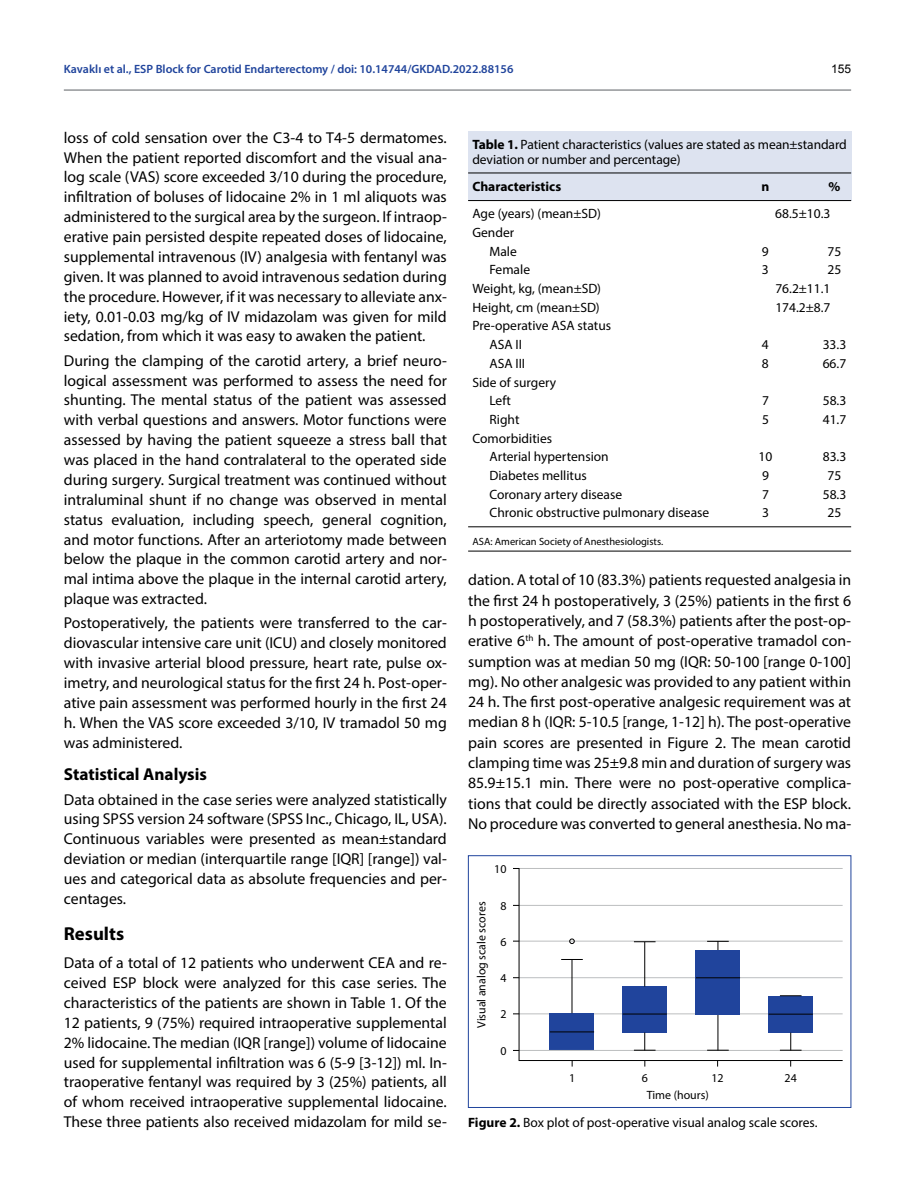
<style>
.page{position:relative;width:915px;height:1191px;background:#fff}
.page>*{position:absolute;margin:0;border:0;box-sizing:border-box;transform-origin:0 0}
.t1{font:700 18.75px "Myriad Pro";color:#000}
.t2{font:700 17.25px "Myriad Pro";color:#000}
.t3{font:15.75px/20px "Myriad Pro";color:#000;text-align:justify}
.t4{font:13.5px/18.8px "Myriad Pro";color:#000}
.t5{font:700 13.5px "Myriad Pro";color:#000}
.t6{font:600 12px "Myriad Pro";color:#20449c}
.t7{font:12px "Myriad Pro";color:#000}
.t8{font:12px "Arial";color:#000}
.t9{font:10.5px "Myriad Pro";color:#000}
.s1{font-weight:700}
</style>
<div class="page">
<hr style="left:64px;top:89px;width:786px;height:2px;background:#939598">
<div style="left:468px;top:131px;width:382px;height:69px;background:#dde3f0"></div>
<hr style="left:468px;top:526px;width:382px;height:1px;background:#000">
<hr style="left:468px;top:173px;width:382px;height:1px;background:#000">
<hr style="left:468px;top:200px;width:382px;height:1px;background:#000">
<hr style="left:468px;top:551px;width:382px;height:1px;background:#000">
<div style="left:468px;top:855px;width:382px;height:252px;border:1px solid #20449c"></div>
<hr style="left:518px;top:1060px;width:324px;height:1px;background:#000">
<hr style="left:519px;top:868px;width:323px;height:1px;background:#bcbec0">
<hr style="left:519px;top:905px;width:323px;height:1px;background:#bcbec0">
<hr style="left:519px;top:940px;width:323px;height:1px;background:#bcbec0">
<hr style="left:519px;top:977px;width:323px;height:1px;background:#bcbec0">
<hr style="left:519px;top:1013px;width:323px;height:1px;background:#bcbec0">
<div style="left:549px;top:1013px;width:45px;height:37px;background:#20449c"></div>
<div style="left:622px;top:986px;width:44px;height:46px;background:#20449c"></div>
<div style="left:768px;top:996px;width:44px;height:36px;background:#20449c"></div>
<hr style="left:549px;top:1031px;width:45px;height:1px;background:#000">
<hr style="left:622px;top:1013px;width:44px;height:1px;background:#000">
<hr style="left:768px;top:1013px;width:44px;height:1px;background:#000">
<hr style="left:571px;top:959px;width:1px;height:54px;background:#000">
<svg style="left:561px;top:959px;width:21px;height:1px"></svg>
<hr style="left:644px;top:942px;width:1px;height:44px;background:#000">
<svg style="left:633px;top:941px;width:22px;height:1px"></svg>
<svg style="left:706px;top:941px;width:22px;height:9px"></svg>
<hr style="left:519px;top:1050px;width:323px;height:1px;background:#bcbec0">
<hr style="left:518px;top:868px;width:1px;height:192px;background:#000">
<svg style="left:569px;top:938px;width:5px;height:5px"></svg>
<svg style="left:633px;top:1032px;width:22px;height:19px"></svg>
<svg style="left:779px;top:1032px;width:22px;height:19px"></svg>
<hr style="left:717px;top:1013px;width:1px;height:37px;background:#000">
<svg style="left:707px;top:1050px;width:21px;height:1px"></svg>
<div style="left:695px;top:950px;width:44px;height:64px;background:#20449c"></div>
<hr style="left:695px;top:977px;width:44px;height:1px;background:#000">
<svg style="left:779px;top:995px;width:22px;height:1px"></svg>
<p class="t6" style="left:64px;top:61px;width:451px">Kavaklı et al., ESP Block for Carotid Endarterectomy / doi: 10.14744/GKDAD.2022.88156</p>
<p class="t8" style="left:830px;top:60px;width:22px">155</p>
<p class="t3" style="left:64px;top:127px;width:384px">loss of cold sensation over the C3-4 to T4-5 dermatomes.<br>When the patient reported discomfort and the visual ana&shy;log scale (VAS) score exceeded 3/10 during the procedure, infiltration of boluses of lidocaine 2% in 1 ml aliquots was administered to the surgical area by the surgeon. If intraop&shy;erative pain persisted despite repeated doses of lidocaine, supplemental intravenous (IV) analgesia with fentanyl was given. It was planned to avoid intravenous sedation during the procedure. However, if it was necessary to alleviate anx&shy;iety, 0.01-0.03 mg/kg of IV midazolam was given for mild sedation, from which it was easy to awaken the patient.</p>
<p class="t3" style="left:64px;top:350px;width:384px">During the clamping of the carotid artery, a brief neuro&shy;logical assessment was performed to assess the need for shunting. The mental status of the patient was assessed with verbal questions and answers. Motor functions were assessed by having the patient squeeze a stress ball that was placed in the hand contralateral to the operated side during surgery. Surgical treatment was continued without intraluminal shunt if no change was observed in mental status evaluation, including speech, general cognition, and motor functions. After an arteriotomy made between below the plaque in the common carotid artery and nor&shy;mal intima above the plaque in the internal carotid artery, plaque was extracted.</p>
<p class="t3" style="left:64px;top:613px;width:384px">Postoperatively, the patients were transferred to the car&shy;diovascular intensive care unit (ICU) and closely monitored with invasive arterial blood pressure, heart rate, pulse ox&shy;imetry, and neurological status for the first 24 h. Post-oper&shy;ative pain assessment was performed hourly in the first 24 h. When the VAS score exceeded 3/10, IV tramadol 50 mg was administered.</p>
<p class="t2" style="left:64px;top:763px;width:144px">Statistical Analysis</p>
<p class="t3" style="left:64px;top:789px;width:384px">Data obtained in the case series were analyzed statistically using SPSS version 24 software (SPSS Inc., Chicago, IL, USA).<br>Continuous variables were presented as mean±standard deviation or median (interquartile range [IQR] [range]) val&shy;ues and categorical data as absolute frequencies and per&shy;centages.</p>
<p class="t1" style="left:64px;top:921px;width:62px">Results</p>
<p class="t3" style="left:64px;top:952px;width:384px">Data of a total of 12 patients who underwent CEA and re&shy;ceived ESP block were analyzed for this case series. The characteristics of the patients are shown in Table 1. Of the 12 patients, 9 (75%) required intraoperative supplemental 2% lidocaine. The median (IQR [range]) volume of lidocaine used for supplemental infiltration was 6 (5-9 [3-12]) ml. In&shy;traoperative fentanyl was required by 3 (25%) patients, all of whom received intraoperative supplemental lidocaine.<br>These three patients also received midazolam for mild se-</p>
<p class="t4" style="left:472px;top:137px;width:376px;line-height:14.4px"><span class="s1">Table 1.</span> Patient characteristics (values are stated as mean±standard deviation or number and percentage)</p>
<p class="t5" style="left:472px;top:178px;width:90px">Characteristics</p>
<p class="t5" style="left:761px;top:178px;width:9px">n</p>
<p class="t5" style="left:828px;top:178px;width:13px">%</p>
<p class="t4" style="left:472px;top:204px;width:130px">Age (years) (mean±SD)</p>
<p class="t4" style="left:775px;top:204px;width:57px">68.5±10.3</p>
<p class="t4" style="left:472px;top:223px;width:46px;text-align:right">Gender<br>Male</p>
<p class="t4" style="left:761px;top:241px;width:8px">9</p>
<p class="t4" style="left:827px;top:241px;width:15px">75</p>
<p class="t4" style="left:489px;top:260px;width:42px">Female</p>
<p class="t4" style="left:761px;top:260px;width:8px">3</p>
<p class="t4" style="left:827px;top:260px;width:15px">25</p>
<p class="t4" style="left:472px;top:279px;width:130px">Weight, kg, (mean±SD)</p>
<p class="t4" style="left:775px;top:279px;width:57px">76.2±11.1</p>
<p class="t4" style="left:472px;top:298px;width:129px">Height, cm (mean±SD)</p>
<p class="t4" style="left:775px;top:298px;width:57px">174.2±8.7</p>
<p class="t4" style="left:489px;top:316px;width:123px;text-indent:-17px">Pre-operative ASA status<br>ASA II</p>
<p class="t4" style="left:761px;top:335px;width:8px">4</p>
<p class="t4" style="left:822px;top:335px;width:25px">33.3</p>
<p class="t4" style="left:489px;top:354px;width:37px">ASA III</p>
<p class="t4" style="left:761px;top:354px;width:8px">8</p>
<p class="t4" style="left:822px;top:354px;width:25px">66.7</p>
<p class="t4" style="left:489px;top:372px;width:68px;text-indent:-17px">Side of surgery<br>Left</p>
<p class="t4" style="left:761px;top:391px;width:8px">7</p>
<p class="t4" style="left:822px;top:391px;width:25px">58.3</p>
<p class="t4" style="left:489px;top:410px;width:32px">Right</p>
<p class="t4" style="left:761px;top:410px;width:8px">5</p>
<p class="t4" style="left:822px;top:410px;width:25px">41.7</p>
<p class="t4" style="left:489px;top:428px;width:121px;text-indent:-17px">Comorbidities<br>Arterial hypertension</p>
<p class="t4" style="left:758px;top:447px;width:15px">10</p>
<p class="t4" style="left:822px;top:447px;width:25px">83.3</p>
<p class="t4" style="left:489px;top:466px;width:99px">Diabetes mellitus</p>
<p class="t4" style="left:761px;top:466px;width:8px">9</p>
<p class="t4" style="left:827px;top:466px;width:15px">75</p>
<p class="t4" style="left:489px;top:484px;width:134px">Coronary artery disease</p>
<p class="t4" style="left:761px;top:484px;width:8px">7</p>
<p class="t4" style="left:822px;top:484px;width:25px">58.3</p>
<p class="t4" style="left:489px;top:503px;width:221px">Chronic obstructive pulmonary disease</p>
<p class="t4" style="left:761px;top:503px;width:8px">3</p>
<p class="t4" style="left:827px;top:503px;width:15px">25</p>
<p class="t9" style="left:472px;top:534px;width:192px">ASA: American Society of Anesthesiologists.</p>
<p class="t3" style="left:468px;top:569px;width:384px">dation. A total of 10 (83.3%) patients requested analgesia in the first 24 h postoperatively, 3 (25%) patients in the first 6 h postoperatively, and 7 (58.3%) patients after the post-op&shy;erative 6<sup>th</sup> h. The amount of post-operative tramadol con&shy;sumption was at median 50 mg (IQR: 50-100 [range 0-100] mg). No other analgesic was provided to any patient within 24 h. The first post-operative analgesic requirement was at median 8 h (IQR: 5-10.5 [range, 1-12] h). The post-operative pain scores are presented in Figure 2. The mean carotid clamping time was 25±9.8 min and duration of surgery was 85.9±15.1 min. There were no post-operative complica&shy;tions that could be directly associated with the ESP block.<br>No procedure was converted to general anesthesia. No ma-</p>
<p class="t7" style="left:494px;top:861px;width:14px">10</p>
<p class="t7" style="left:500px;top:898px;width:8px">8</p>
<p class="t7" style="left:500px;top:934px;width:8px">6</p>
<p class="t7" style="left:500px;top:970px;width:8px">4</p>
<p class="t7" style="left:500px;top:1007px;width:8px">2</p>
<p class="t7" style="left:500px;top:1043px;width:8px">0</p>
<p class="t7" style="left:474px;top:1027px;width:128px;rotate:-90deg">Visual analog scale scores</p>
<p class="t7" style="left:569px;top:1070px;width:8px">1</p>
<p class="t7" style="left:641px;top:1070px;width:8px">6</p>
<p class="t7" style="left:711px;top:1070px;width:14px">12</p>
<p class="t7" style="left:784px;top:1070px;width:14px">24</p>
<p class="t7" style="left:646px;top:1087px;width:64px">Time (hours)</p>
<p class="t4" style="left:468px;top:1113px;width:351px"><span class="s1">Figure 2.</span> Box plot of post-operative visual analog scale scores.</p>
</div>
